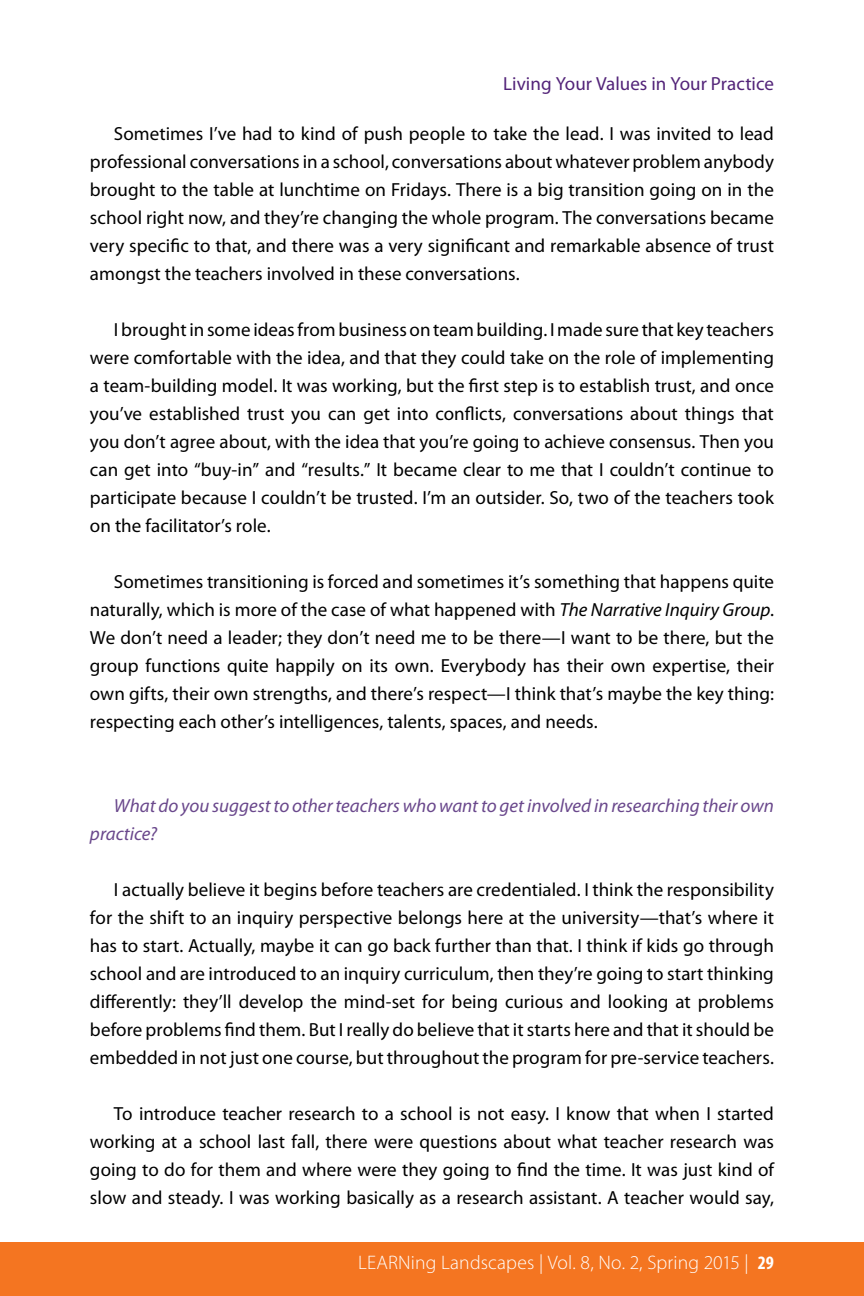
<style>
.page{position:relative;width:864px;height:1296px;background:#fff}
.page>*{position:absolute;margin:0;border:0;box-sizing:border-box;transform-origin:0 0}
.t1{font:300 19.6px "Myriad Pro";letter-spacing:.01em;color:#fff}
.t2{font:19px/28px "Myriad Pro";color:#000;text-align:justify}
.t3{font:italic 19px/28px "Myriad Pro";color:#6a488c}
.t4{font:19px "Myriad Pro";color:#532479}
.s1{font-style:italic}
.s2{font-weight:700;font-stretch:condensed;font-size:19px}
</style>
<div class="page">
<div style="left:0;top:1242px;width:864px;height:54px;background:#f47521"></div>
<p class="t4" style="left:503px;top:73px;width:272px">Living Your Values in Your Practice</p>
<p class="t2" style="left:90px;top:120px;width:686px;text-indent:24px">Sometimes I’ve had to kind of push people to take the lead. I was invited to lead professional conversations in a school, conversations about whatever problem anybody brought to the table at lunchtime on Fridays. There is a big transition going on in the school right now, and they’re changing the whole program. The conversations became very specific to that, and there was a very significant and remarkable absence of trust amongst the teachers involved in these conversations.</p>
<p class="t2" style="left:90px;top:316px;width:686px;text-indent:24px">I brought in some ideas from business on team building. I made sure that key teachers were comfortable with the idea, and that they could take on the role of implementing a team-building model. It was working, but the first step is to establish trust, and once you’ve established trust you can get into conflicts, conversations about things that you don’t agree about, with the idea that you’re going to achieve consensus. Then you can get into “buy-in” and “results.” It became clear to me that I couldn’t continue to participate because I couldn’t be trusted. I’m an outsider. So, two of the teachers took on the facilitator’s role.</p>
<p class="t2" style="left:90px;top:568px;width:686px;text-indent:24px">Sometimes transitioning is forced and sometimes it’s something that happens quite naturally, which is more of the case of what happened with <span class="s1">The Narrative Inquiry Group</span>.<br>We don’t need a leader; they don’t need me to be there—I want to be there, but the group functions quite happily on its own. Everybody has their own expertise, their own gifts, their own strengths, and there’s respect—I think that’s maybe the key thing: respecting each other’s intelligences, talents, spaces, and needs.</p>
<p class="t3" style="left:90px;top:792px;width:685px;text-indent:24px">What do you suggest to other teachers who want to get involved in researching their own practice?</p>
<p class="t2" style="left:90px;top:876px;width:686px;text-indent:24px">I actually believe it begins before teachers are credentialed. I think the responsibility for the shift to an inquiry perspective belongs here at the university—that’s where it has to start. Actually, maybe it can go back further than that. I think if kids go through school and are introduced to an inquiry curriculum, then they’re going to start thinking differently: they’ll develop the mind-set for being curious and looking at problems before problems find them. But I really do believe that it starts here and that it should be embedded in not just one course, but throughout the program for pre-service teachers.</p>
<p class="t2" style="left:90px;top:1100px;width:686px;text-indent:24px">To introduce teacher research to a school is not easy. I know that when I started working at a school last fall, there were questions about what teacher research was going to do for them and where were they going to find the time. It was just kind of slow and steady. I was working basically as a research assistant. A teacher would say,</p>
<p class="t1" style="left:358px;top:1252px;width:417px">LEARNing Landscapes | Vol. 8, No. 2, Spring 2015 | <span class="s2">29</span></p>
</div>
